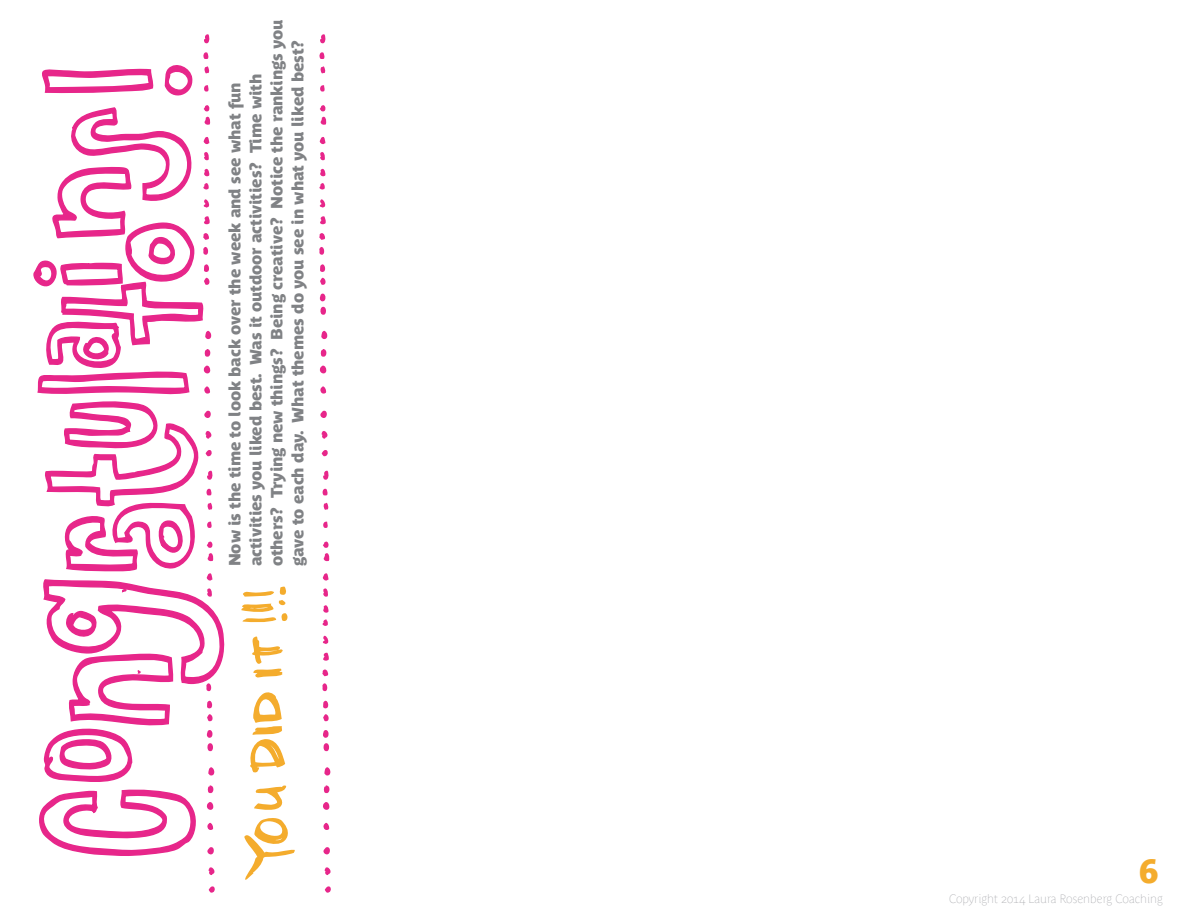
<style>
.page{position:relative;width:1188px;height:918px;background:#fff}
.page>*{position:absolute;margin:0;border:0;box-sizing:border-box;transform-origin:0 0}
.t1{font:33px "Parisine Plus Std Sombre";color:#f4ac2d}
.t2{font:16.2px/21px "Parisine Plus Std Sombre";letter-spacing:-.01em;color:#808285}
.t3{font:12px "Parisine Plus Std Clair";color:#a8a9ad}
</style>
<div class="page">
<svg style="left:204px;top:34px;width:6px;height:10px"></svg>
<svg style="left:209px;top:886px;width:6px;height:7px"></svg>
<svg style="left:319px;top:52px;width:6px;height:7px"></svg>
<svg style="left:320px;top:66px;width:6px;height:8px"></svg>
<svg style="left:320px;top:85px;width:5px;height:7px"></svg>
<svg style="left:320px;top:199px;width:6px;height:9px"></svg>
<svg style="left:319px;top:233px;width:6px;height:7px"></svg>
<svg style="left:320px;top:293px;width:6px;height:22px"></svg>
<svg style="left:319px;top:365px;width:8px;height:9px"></svg>
<svg style="left:320px;top:410px;width:7px;height:8px"></svg>
<svg style="left:320px;top:216px;width:6px;height:9px"></svg>
<svg style="left:320px;top:34px;width:6px;height:10px"></svg>
<svg style="left:320px;top:105px;width:7px;height:20px"></svg>
<svg style="left:320px;top:137px;width:6px;height:40px"></svg>
<svg style="left:319px;top:183px;width:6px;height:7px"></svg>
<svg style="left:319px;top:247px;width:7px;height:38px"></svg>
<svg style="left:321px;top:331px;width:7px;height:9px"></svg>
<svg style="left:320px;top:349px;width:7px;height:8px"></svg>
<svg style="left:320px;top:386px;width:7px;height:8px"></svg>
<svg style="left:321px;top:431px;width:7px;height:8px"></svg>
<svg style="left:322px;top:450px;width:6px;height:7px"></svg>
<svg style="left:322px;top:488px;width:6px;height:8px"></svg>
<svg style="left:323px;top:503px;width:6px;height:7px"></svg>
<svg style="left:323px;top:521px;width:5px;height:7px"></svg>
<svg style="left:322px;top:669px;width:7px;height:7px"></svg>
<svg style="left:323px;top:730px;width:7px;height:22px"></svg>
<svg style="left:323px;top:847px;width:7px;height:8px"></svg>
<svg style="left:323px;top:652px;width:6px;height:9px"></svg>
<svg style="left:323px;top:470px;width:6px;height:10px"></svg>
<svg style="left:323px;top:541px;width:7px;height:20px"></svg>
<svg style="left:323px;top:573px;width:6px;height:24px"></svg>
<svg style="left:322px;top:605px;width:7px;height:39px"></svg>
<svg style="left:322px;top:683px;width:7px;height:39px"></svg>
<svg style="left:324px;top:767px;width:7px;height:9px"></svg>
<svg style="left:323px;top:785px;width:7px;height:25px"></svg>
<svg style="left:323px;top:823px;width:7px;height:7px"></svg>
<svg style="left:324px;top:867px;width:7px;height:8px"></svg>
<svg style="left:325px;top:886px;width:6px;height:7px"></svg>
<svg style="left:241px;top:587px;width:47px;height:36px"></svg>
<svg style="left:244px;top:785px;width:51px;height:95px"></svg>
<svg style="left:250px;top:692px;width:35px;height:81px"></svg>
<svg style="left:252px;top:637px;width:31px;height:41px"></svg>
<svg style="left:39px;top:401px;width:186px;height:474px"></svg>
<svg style="left:34px;top:52px;width:178px;height:343px"></svg>
<p class="t2" style="left:224px;top:566px;width:548px;rotate:-90deg">Now is the time to look back over the week and see what fun activities you liked best. Was it outdoor activities? Time with others? Trying new things? Being creative? Notice the rankings you gave to each day. What themes do you see in what you liked best?</p>
<h1 class="t1" style="left:1139px;top:852px;width:21px">6</h1>
<p class="t3" style="left:949px;top:892px;width:215px">Copyright 2014 Laura Rosenberg Coaching</p>
</div>
